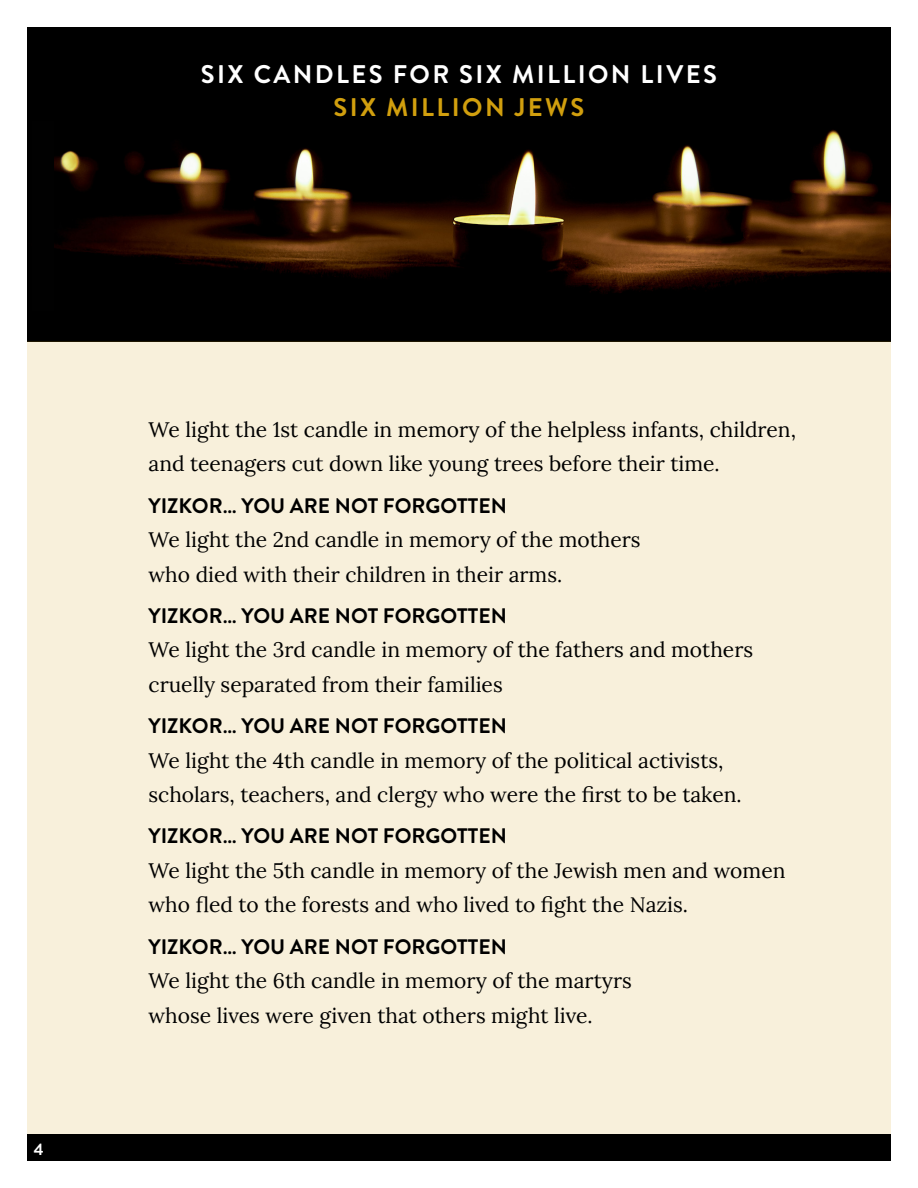
<style>
.page{position:relative;width:918px;height:1188px;background:#fff}
.page>*{position:absolute;margin:0;border:0;box-sizing:border-box;transform-origin:0 0}
.t1{font:700 25.5px "Brandon Grotesque";letter-spacing:.095em;color:#fff}
.t2{font:700 25.5px "Brandon Grotesque";letter-spacing:.095em;color:#d19f0e}
.t3{font:21px/34.5px "Lora";color:#000}
.t4{font:700 16.5px "Brandon Grotesque";color:#fff}
.s1{font-family:"Brandon Grotesque";font-weight:700}
</style>
<div class="page">
<div style="left:27px;top:1134px;width:864px;height:27px;background:#000"></div>
<img style="left:27px;top:27px;width:864px;height:314px">
<div style="left:27px;top:341px;width:864px;height:793px;background:#f8f0db"></div>
<div style="left:32px;top:122px;width:22px;height:189px;background:#010101"></div>
<p class="t1" style="left:201px;top:56px;width:517px">SIX CANDLES FOR SIX MILLION LIVES</p>
<p class="t2" style="left:333px;top:90px;width:252px">SIX MILLION JEWS</p>
<p class="t4" style="left:34px;top:1138px;width:11px">4</p>
<p class="t3" style="left:148px;top:411px;width:649px">We light the 1st candle in memory of the helpless infants, children, and teenagers cut down like young trees before their time.</p>
<p class="t3" style="left:148px;top:487px;width:494px"><span class="s1">YIZKOR… YOU ARE NOT FORGOTTEN<br></span>We light the 2nd candle in memory of the mothers who died with their children in their arms.</p>
<p class="t3" style="left:148px;top:597px;width:606px"><span class="s1">YIZKOR… YOU ARE NOT FORGOTTEN<br></span>We light the 3rd candle in memory of the fathers and mothers cruelly separated from their families</p>
<p class="t3" style="left:148px;top:707px;width:595px"><span class="s1">YIZKOR… YOU ARE NOT FORGOTTEN<br></span>We light the 4th candle in memory of the political activists, scholars, teachers, and clergy who were the first to be taken.</p>
<p class="t3" style="left:148px;top:817px;width:638px"><span class="s1">YIZKOR… YOU ARE NOT FORGOTTEN<br></span>We light the 5th candle in memory of the Jewish men and women who fled to the forests and who lived to fight the Nazis.</p>
<p class="t3" style="left:148px;top:928px;width:485px"><span class="s1">YIZKOR… YOU ARE NOT FORGOTTEN<br></span>We light the 6th candle in memory of the martyrs whose lives were given that others might live.</p>
</div>
